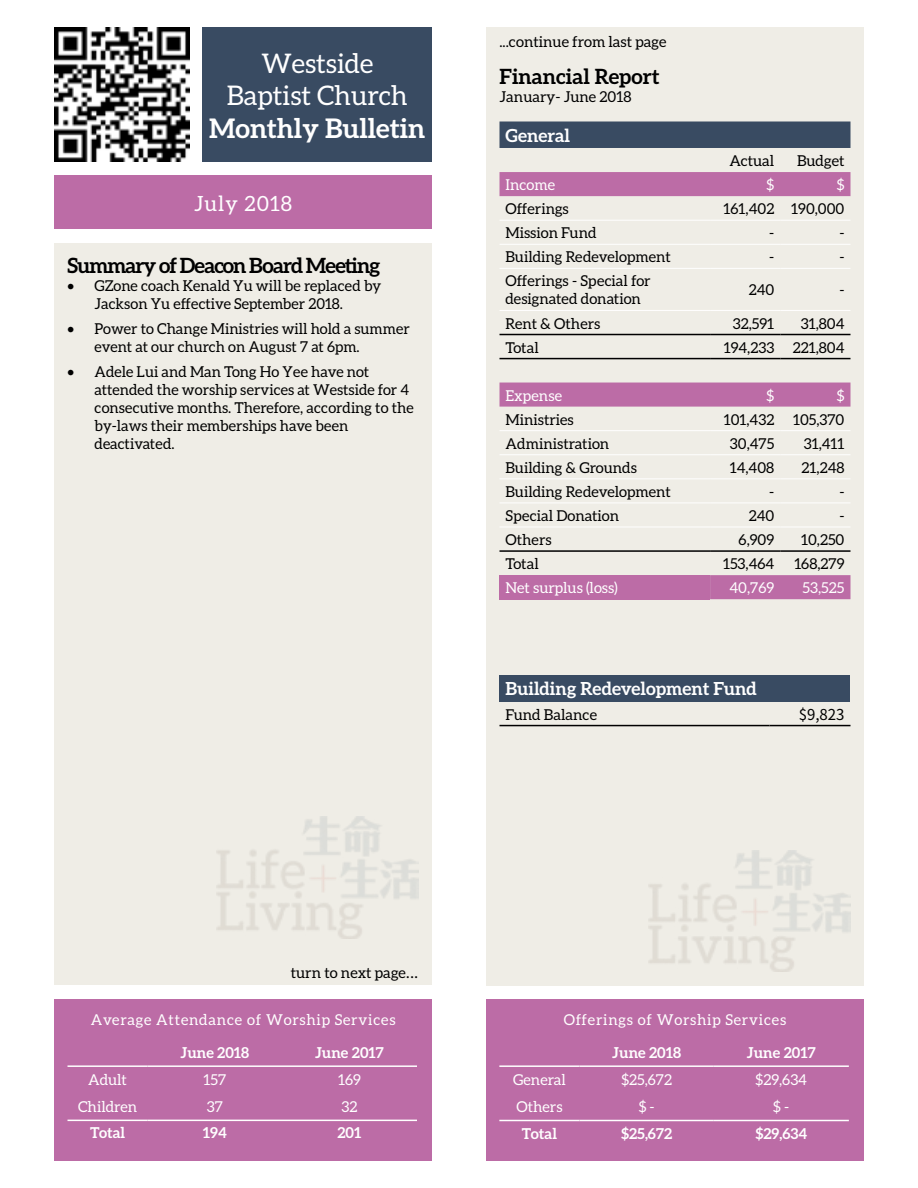
<style>
.page{position:relative;width:918px;height:1188px;background:#fff}
.page>*{position:absolute;margin:0;border:0;box-sizing:border-box;transform-origin:0 0}
.t1{font:27px/32.4px "Aleo";color:#fff;text-align:center}
.t2{font:700 27px "Aleo";color:#fff}
.t3{font:700 21px "Aleo";letter-spacing:-.045em;color:#000}
.t4{font:700 21px "Aleo";color:#000}
.t5{font:21px "Aleo";letter-spacing:.05em;color:#fff}
.t6{font:700 18px "Aleo";color:#fff}
.t7{font:15px/18px "Aleo";color:#000}
.t8{font:15px "Aleo";color:#fff}
.t9{font:700 15px "Aleo";color:#fff}
.t10{font:15px "Aleo";letter-spacing:.05em;color:#fff}
.t11{font:15px "Noto Sans CJ Ktc";color:#000}
.s1{font-family:"Noto Sans CJ Ktc"}
</style>
<div class="page">
<div style="left:203px;top:27px;width:229px;height:135px;background:#394b62"></div>
<img style="left:54px;top:27px;width:135px;height:135px">
<div style="left:54px;top:176px;width:378px;height:54px;background:#bc6ca6"></div>
<div style="left:54px;top:999px;width:378px;height:162px;background:#bc6ca6"></div>
<div style="left:486px;top:999px;width:378px;height:162px;background:#bc6ca6"></div>
<div style="left:54px;top:243px;width:378px;height:715px;background:#efede6"></div>
<div style="left:486px;top:54px;width:378px;height:932px;background:#efede6"></div>
<hr style="left:68px;top:1065px;width:80px;height:2px;background:#fff">
<hr style="left:148px;top:1065px;width:134px;height:2px;background:#fff">
<hr style="left:282px;top:1065px;width:135px;height:2px;background:#fff">
<hr style="left:68px;top:1120px;width:80px;height:1px;background:#fff">
<hr style="left:148px;top:1120px;width:134px;height:1px;background:#fff">
<hr style="left:282px;top:1120px;width:135px;height:1px;background:#fff">
<hr style="left:499px;top:1065px;width:81px;height:2px;background:#fff">
<hr style="left:580px;top:1065px;width:134px;height:2px;background:#fff">
<hr style="left:714px;top:1065px;width:135px;height:2px;background:#fff">
<hr style="left:499px;top:1120px;width:81px;height:1px;background:#fff">
<hr style="left:580px;top:1120px;width:134px;height:1px;background:#fff">
<hr style="left:714px;top:1120px;width:135px;height:1px;background:#fff">
<div style="left:500px;top:675px;width:350px;height:26px;background:#394b62"></div>
<hr style="left:500px;top:725px;width:270px;height:1px;background:#000">
<hr style="left:770px;top:725px;width:80px;height:1px;background:#000">
<div style="left:54px;top:958px;width:378px;height:28px;background:#efede6"></div>
<div style="left:486px;top:27px;width:378px;height:27px;background:#efede6"></div>
<div style="left:500px;top:122px;width:350px;height:26px;background:#394b62"></div>
<div style="left:500px;top:172px;width:350px;height:24px;background:#bc6ca6"></div>
<div style="left:500px;top:383px;width:350px;height:24px;background:#bc6ca6"></div>
<div style="left:500px;top:575px;width:210px;height:24px;background:#bc6ca6"></div>
<div style="left:710px;top:575px;width:140px;height:24px;background:#bc6ca6"></div>
<hr style="left:500px;top:334px;width:210px;height:1px;background:#000">
<hr style="left:710px;top:334px;width:70px;height:1px;background:#000">
<hr style="left:780px;top:334px;width:71px;height:1px;background:#000">
<hr style="left:500px;top:358px;width:210px;height:1px;background:#000">
<hr style="left:710px;top:358px;width:70px;height:1px;background:#000">
<hr style="left:780px;top:358px;width:71px;height:1px;background:#000">
<hr style="left:500px;top:550px;width:210px;height:2px;background:#000">
<hr style="left:710px;top:550px;width:70px;height:2px;background:#000">
<hr style="left:780px;top:550px;width:71px;height:2px;background:#000">
<hr style="left:500px;top:220px;width:210px;height:1px;background:#fff">
<hr style="left:710px;top:220px;width:70px;height:1px;background:#fff">
<hr style="left:780px;top:220px;width:71px;height:1px;background:#fff">
<hr style="left:500px;top:244px;width:210px;height:1px;background:#fff">
<hr style="left:710px;top:244px;width:70px;height:1px;background:#fff">
<hr style="left:780px;top:244px;width:71px;height:1px;background:#fff">
<hr style="left:500px;top:268px;width:210px;height:1px;background:#fff">
<hr style="left:710px;top:268px;width:70px;height:1px;background:#fff">
<hr style="left:780px;top:268px;width:71px;height:1px;background:#fff">
<hr style="left:500px;top:310px;width:210px;height:1px;background:#fff">
<hr style="left:710px;top:310px;width:70px;height:1px;background:#fff">
<hr style="left:780px;top:310px;width:71px;height:1px;background:#fff">
<hr style="left:500px;top:430px;width:210px;height:1px;background:#fff">
<hr style="left:710px;top:430px;width:70px;height:1px;background:#fff">
<hr style="left:780px;top:430px;width:71px;height:1px;background:#fff">
<hr style="left:500px;top:454px;width:210px;height:1px;background:#fff">
<hr style="left:710px;top:454px;width:70px;height:1px;background:#fff">
<hr style="left:780px;top:454px;width:71px;height:1px;background:#fff">
<hr style="left:500px;top:478px;width:210px;height:1px;background:#fff">
<hr style="left:710px;top:478px;width:70px;height:1px;background:#fff">
<hr style="left:780px;top:478px;width:71px;height:1px;background:#fff">
<hr style="left:500px;top:503px;width:210px;height:1px;background:#fff">
<hr style="left:710px;top:503px;width:70px;height:1px;background:#fff">
<hr style="left:780px;top:503px;width:71px;height:1px;background:#fff">
<hr style="left:500px;top:527px;width:210px;height:1px;background:#fff">
<hr style="left:710px;top:527px;width:70px;height:1px;background:#fff">
<hr style="left:780px;top:527px;width:71px;height:1px;background:#fff">
<h1 class="t1" style="left:227px;top:47px;width:182px">Westside<br>Baptist Church</h1>
<h1 class="t2" style="left:209px;top:112px;width:218px">Monthly Bulletin</h1>
<h2 class="t5" style="left:194px;top:192px;width:100px">July 2018</h2>
<h2 class="t3" style="left:68px;top:254px;width:314px">Summary of Deacon Board Meeting</h2>
<p class="t7" style="left:95px;top:277px;width:288px;text-indent:-27px">• GZone coach Kenald Yu will be replaced by<br>Jackson Yu effective September 2018.</p>
<p class="t7" style="left:95px;top:320px;width:317px;text-indent:-27px">• Power to Change Ministries will hold a summer event at our church on August 7 at 6pm.</p>
<p class="t7" style="left:95px;top:362px;width:321px;text-indent:-27px">• Adele Lui and Man Tong Ho Yee have not attended the worship services at Westside for 4 consecutive months. Therefore, according to the by-laws their memberships have been deactivated.</p>
<p class="t7" style="left:500px;top:32px;width:168px">...continue from last page</p>
<h2 class="t4" style="left:500px;top:65px;width:162px">Financial Report</h2>
<p class="t7" style="left:500px;top:88px;width:133px">January- June 2018</p>
<p class="t6" style="left:506px;top:125px;width:66px">General</p>
<p class="t7" style="left:729px;top:152px;width:46px">Actual</p>
<p class="t7" style="left:797px;top:152px;width:49px">Budget</p>
<p class="t8" style="left:506px;top:176px;width:51px">Income</p>
<p class="t8" style="left:767px;top:176px;width:9px">$</p>
<p class="t8" style="left:837px;top:176px;width:9px">$</p>
<p class="t7" style="left:506px;top:200px;width:65px">Offerings</p>
<p class="t7" style="left:724px;top:200px;width:122px">161,402 190,000</p>
<p class="t7" style="left:506px;top:224px;width:93px">Mission Fund</p>
<p class="t7" style="left:769px;top:224px;width:7px">-</p>
<p class="t7" style="left:839px;top:224px;width:7px">-</p>
<p class="t7" style="left:506px;top:248px;width:167px">Building Redevelopment</p>
<p class="t7" style="left:769px;top:248px;width:7px">-</p>
<p class="t7" style="left:839px;top:248px;width:7px">-</p>
<p class="t7" style="left:506px;top:272px;width:147px">Offerings - Special for designated donation</p>
<p class="t7" style="left:749px;top:281px;width:27px">240</p>
<p class="t7" style="left:839px;top:281px;width:7px">-</p>
<p class="t7" style="left:506px;top:314px;width:96px">Rent &amp; Others</p>
<p class="t7" style="left:733px;top:314px;width:43px">32,591</p>
<p class="t7" style="left:801px;top:314px;width:45px">31,804</p>
<p class="t7" style="left:506px;top:338px;width:35px">Total</p>
<p class="t7" style="left:724px;top:338px;width:122px">194,233 221,804</p>
<p class="t8" style="left:506px;top:387px;width:58px">Expense</p>
<p class="t8" style="left:767px;top:387px;width:9px">$</p>
<p class="t8" style="left:837px;top:387px;width:9px">$</p>
<p class="t7" style="left:506px;top:410px;width:70px">Ministries</p>
<p class="t7" style="left:724px;top:410px;width:122px">101,432 105,370</p>
<p class="t7" style="left:506px;top:434px;width:105px">Administration</p>
<p class="t7" style="left:730px;top:434px;width:46px">30,475</p>
<p class="t7" style="left:804px;top:434px;width:42px">31,411</p>
<p class="t7" style="left:506px;top:458px;width:133px">Building &amp; Grounds</p>
<p class="t7" style="left:730px;top:458px;width:46px">14,408</p>
<p class="t7" style="left:802px;top:458px;width:44px">21,248</p>
<p class="t7" style="left:506px;top:482px;width:167px">Building Redevelopment</p>
<p class="t7" style="left:769px;top:482px;width:7px">-</p>
<p class="t7" style="left:839px;top:482px;width:7px">-</p>
<p class="t7" style="left:506px;top:506px;width:115px">Special Donation</p>
<p class="t7" style="left:749px;top:506px;width:27px">240</p>
<p class="t7" style="left:839px;top:506px;width:7px">-</p>
<p class="t7" style="left:506px;top:531px;width:48px">Others</p>
<p class="t7" style="left:739px;top:531px;width:37px">6,909</p>
<p class="t7" style="left:801px;top:531px;width:45px">10,250</p>
<p class="t7" style="left:506px;top:555px;width:35px">Total</p>
<p class="t7" style="left:723px;top:555px;width:53px">153,464</p>
<p class="t7" style="left:794px;top:555px;width:52px">168,279</p>
<p class="t8" style="left:506px;top:579px;width:114px">Net surplus (loss)</p>
<p class="t8" style="left:730px;top:579px;width:46px">40,769</p>
<p class="t8" style="left:803px;top:579px;width:43px">53,525</p>
<p class="t6" style="left:506px;top:679px;width:253px">Building Redevelopment Fund</p>
<p class="t7" style="left:506px;top:705px;width:93px">Fund Balance</p>
<p class="t11" style="left:799px;top:706px;width:47px">$9,823</p>
<p class="t7" style="left:291px;top:964px;width:129px">turn to next page<span class="s1">...</span></p>
<p class="t10" style="left:91px;top:1011px;width:306px">Average Attendance of Worship Services</p>
<p class="t10" style="left:564px;top:1011px;width:224px">Offerings of Worship Services</p>
<p class="t9" style="left:180px;top:1044px;width:70px">June 2018</p>
<p class="t9" style="left:315px;top:1044px;width:70px">June 2017</p>
<p class="t8" style="left:88px;top:1071px;width:40px">Adult</p>
<p class="t8" style="left:204px;top:1071px;width:24px">157</p>
<p class="t8" style="left:338px;top:1071px;width:24px">169</p>
<p class="t8" style="left:78px;top:1098px;width:61px">Children</p>
<p class="t8" style="left:207px;top:1098px;width:18px">37</p>
<p class="t8" style="left:342px;top:1098px;width:17px">32</p>
<p class="t9" style="left:90px;top:1124px;width:37px">Total</p>
<p class="t9" style="left:203px;top:1124px;width:25px">194</p>
<p class="t9" style="left:338px;top:1124px;width:25px">201</p>
<p class="t9" style="left:612px;top:1044px;width:70px">June 2018</p>
<p class="t9" style="left:747px;top:1044px;width:70px">June 2017</p>
<p class="t8" style="left:513px;top:1071px;width:54px">General</p>
<p class="t8" style="left:621px;top:1071px;width:52px">$25,672</p>
<p class="t8" style="left:756px;top:1071px;width:53px">$29,634</p>
<p class="t8" style="left:516px;top:1098px;width:48px">Others</p>
<p class="t8" style="left:639px;top:1098px;width:18px">$ -</p>
<p class="t8" style="left:773px;top:1098px;width:18px">$ -</p>
<p class="t9" style="left:522px;top:1125px;width:37px">Total</p>
<p class="t9" style="left:621px;top:1125px;width:53px">$25,672</p>
<p class="t9" style="left:755px;top:1125px;width:53px">$29,634</p>
</div>
